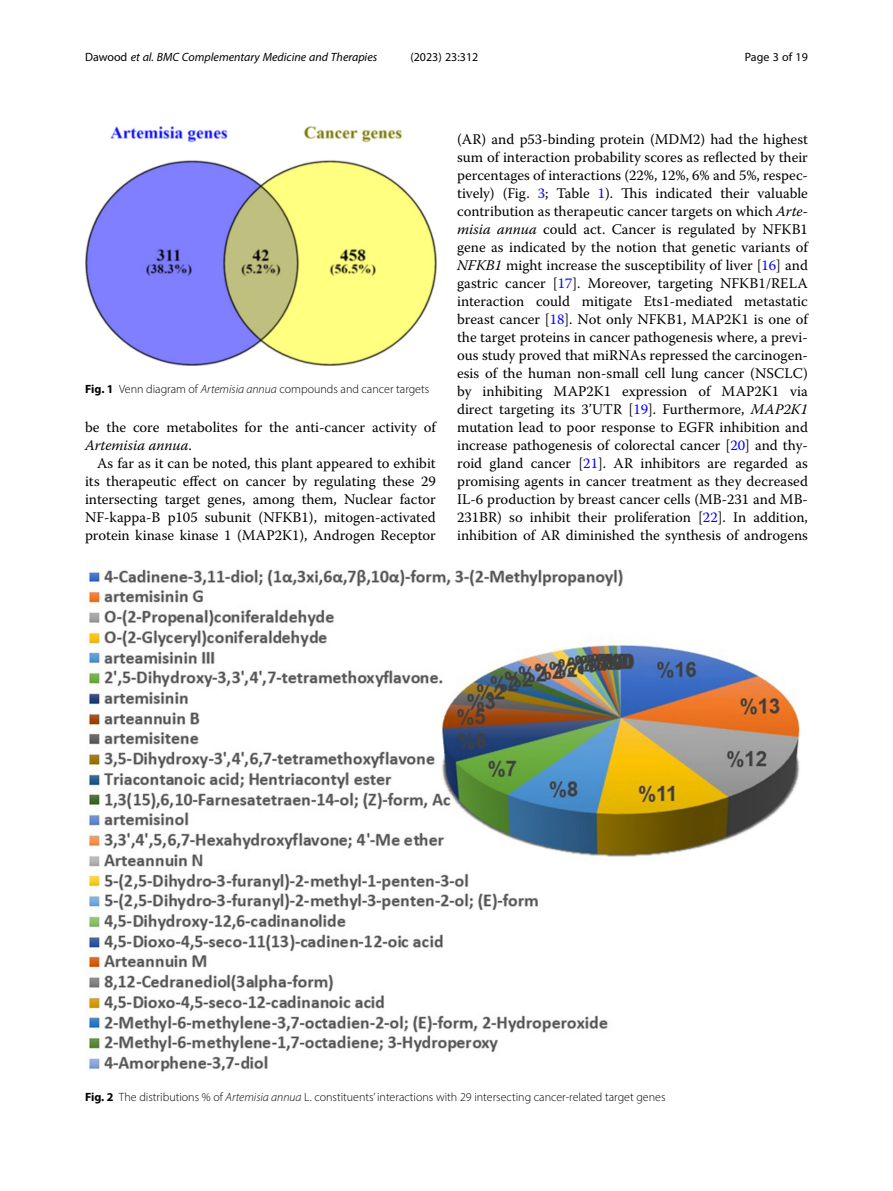
<style>
.page{position:relative;width:893px;height:1191px;background:#fff}
.page>*{position:absolute;margin:0;border:0;box-sizing:border-box;transform-origin:0 0}
.Body_Text_Indent{font:14.7px/18px "Warnock Pro";color:#000;text-align:justify}
.Figure_Caption{font:300 12px "Myriad Pro";color:#000}
.t1{font:italic 12px "Myriad Pro";color:#000}
.t2{font:12px "Myriad Pro";color:#000}
.s1{font-style:normal}
.s2{font-weight:700}
.s3{font-style:italic}
.s4{color:#00f}
</style>
<div class="page">
<img style="left:85px;top:569px;width:715px;height:503px">
<img style="left:85px;top:126px;width:351px;height:240px">
<p class="t1" style="left:85px;top:50px;width:294px"><span class="s1">Dawood</span> et al. BMC Complementary Medicine and Therapies</p>
<p class="t2" style="left:410px;top:50px;width:70px">(2023) 23:312</p>
<p class="t2" style="left:745px;top:50px;width:65px">Page 3 of 19</p>
<p class="Figure_Caption" style="left:85px;top:382px;width:346px"><span class="s2">Fig. 1</span> Venn diagram of <span class="s3">Artemisia annua</span> compounds and cancer targets</p>
<p class="Body_Text_Indent" style="left:85px;top:418px;width:352px">be the core metabolites for the anti-cancer activity of<br><span class="s3">Artemisia annua</span>.</p>
<p class="Body_Text_Indent" style="left:85px;top:454px;width:352px;text-indent:12px">As far as it can be noted, this plant appeared to exhibit its therapeutic effect on cancer by regulating these 29 intersecting target genes, among them, Nuclear factor NF-kappa-B p105 subunit (NFKB1), mitogen-activated protein kinase kinase 1 (MAP2K1), Androgen Receptor</p>
<p class="Body_Text_Indent" style="left:457px;top:130px;width:352px">(AR) and p53-binding protein (MDM2) had the highest sum of interaction probability scores as reflected by their percentages of interactions (22%, 12%, 6% and 5%, respec&shy;tively) (Fig. <span class="s4">3</span>; Table <span class="s4">1</span>). This indicated their valuable contribution as therapeutic cancer targets on which <span class="s3">Arte&shy;misia annua</span> could act. Cancer is regulated by NFKB1 gene as indicated by the notion that genetic variants of <span class="s3">NFKB1</span> might increase the susceptibility of liver [<span class="s4">16</span>] and gastric cancer [<span class="s4">17</span>]. Moreover, targeting NFKB1/RELA interaction could mitigate Ets1-mediated metastatic breast cancer [<span class="s4">18</span>]. Not only NFKB1, MAP2K1 is one of the target proteins in cancer pathogenesis where, a previ&shy;ous study proved that miRNAs repressed the carcinogen&shy;esis of the human non-small cell lung cancer (NSCLC) by inhibiting MAP2K1 expression of MAP2K1 via direct targeting its 3’UTR [<span class="s4">19</span>]. Furthermore, <span class="s3">MAP2K1 </span>mutation lead to poor response to EGFR inhibition and increase pathogenesis of colorectal cancer [<span class="s4">20</span>] and thy&shy;roid gland cancer [<span class="s4">21</span>]. AR inhibitors are regarded as promising agents in cancer treatment as they decreased IL-6 production by breast cancer cells (MB-231 and MB-231BR) so inhibit their proliferation [<span class="s4">22</span>]. In addition, inhibition of AR diminished the synthesis of androgens</p>
<p class="Figure_Caption" style="left:85px;top:1089px;width:582px"><span class="s2">Fig. 2</span> The distributions % of <span class="s3">Artemisia annua</span> L. constituents’ interactions with 29 intersecting cancer-related target genes</p>
</div>
